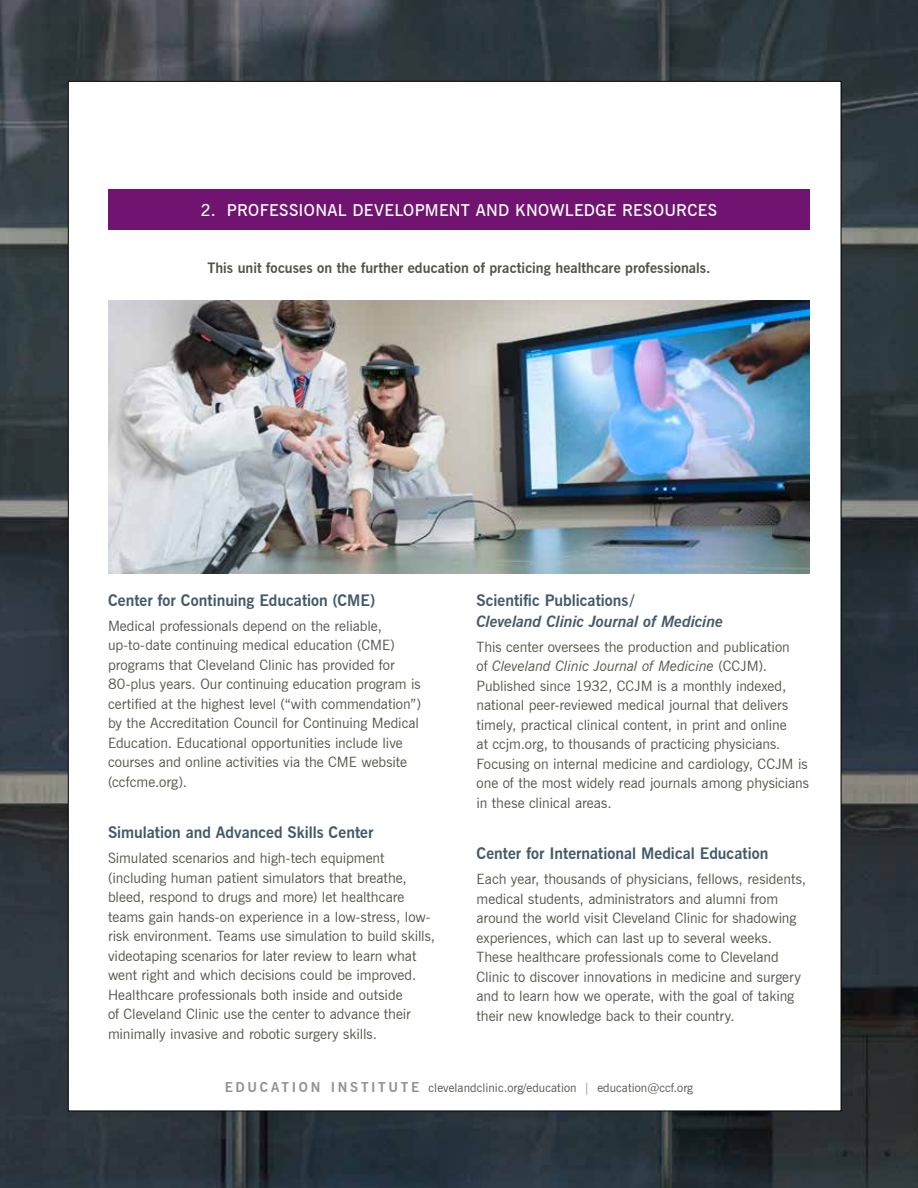
<style>
.page{position:relative;width:918px;height:1188px;background:#fff}
.page>*{position:absolute;margin:0;border:0;box-sizing:border-box;transform-origin:0 0}
.t1{font:600 16.5px "News Gothic BT";letter-spacing:.015em;color:#fff}
.t2{font:700 15.75px "News Gothic BT";color:#425a69}
.t3{font:italic 700 15.75px "News Gothic BT";color:#425a69}
.t4{font:14.25px/19.5px "News Gothic BT";color:#54534a}
.t5{font:700 14.25px "News Gothic BT";letter-spacing:.005em;color:#54534a}
.t6{font:12px "News Gothic BT";letter-spacing:.005em;color:#54534a}
.s1{font-style:italic}
.s2{font-weight:700;font-size:13.5px;color:#919195}
.s3{color:#919195}
</style>
<div class="page">
<img style="left:0;top:0;width:918px;height:1188px">
<div style="left:68px;top:81px;width:773px;height:1030px;background:#fff"></div>
<div style="left:108px;top:189px;width:702px;height:41px;background:#711471"></div>
<img style="left:108px;top:301px;width:702px;height:272px">
<p class="t1" style="left:201px;top:200px;width:518px">2. PROFESSIONAL DEVELOPMENT AND KNOWLEDGE RESOURCES</p>
<p class="t5" style="left:207px;top:259px;width:505px">This unit focuses on the further education of practicing healthcare professionals.</p>
<p class="t2" style="left:108px;top:591px;width:269px">Center for Continuing Education (CME)</p>
<p class="t4" style="left:108px;top:616px;width:315px">Medical professionals depend on the reliable, up-to-date continuing medical education (CME) programs that Cleveland Clinic has provided for 80-plus years. Our continuing education program is certified at the highest level (“with commendation”) by the Accreditation Council for Continuing Medical Education. Educational opportunities include live courses and online activities via the CME website (ccfcme.org).</p>
<p class="t2" style="left:108px;top:823px;width:267px">Simulation and Advanced Skills Center</p>
<p class="t4" style="left:108px;top:848px;width:329px">Simulated scenarios and high-tech equipment (including human patient simulators that breathe, bleed, respond to drugs and more) let healthcare teams gain hands-on experience in a low-stress, low&shy;risk environment. Teams use simulation to build skills, videotaping scenarios for later review to learn what went right and which decisions could be improved.<br>Healthcare professionals both inside and outside<br>of Cleveland Clinic use the center to advance their minimally invasive and robotic surgery skills.</p>
<p class="t2" style="left:477px;top:591px;width:159px">Scientific Publications/</p>
<p class="t3" style="left:477px;top:612px;width:248px">Cleveland Clinic Journal of Medicine</p>
<p class="t4" style="left:477px;top:637px;width:334px">This center oversees the production and publication<br>of <span class="s1">Cleveland Clinic Journal of Medicine</span> (CCJM).<br>Published since 1932, CCJM is a monthly indexed, national peer-reviewed medical journal that delivers timely, practical clinical content, in print and online<br>at ccjm.org, to thousands of practicing physicians.<br>Focusing on internal medicine and cardiology, CCJM is one of the most widely read journals among physicians in these clinical areas.</p>
<p class="t2" style="left:477px;top:844px;width:293px">Center for International Medical Education</p>
<p class="t4" style="left:477px;top:869px;width:331px">Each year, thousands of physicians, fellows, residents, medical students, administrators and alumni from around the world visit Cleveland Clinic for shadowing experiences, which can last up to several weeks.<br>These healthcare professionals come to Cleveland Clinic to discover innovations in medicine and surgery and to learn how we operate, with the goal of taking their new knowledge back to their country.</p>
<p class="t6" style="left:225px;top:1080px;width:470px"><span class="s2">E D U C AT I O N I N S T I T U T E</span> clevelandclinic.org/education <span class="s3">|</span> education@ccf.org</p>
</div>
